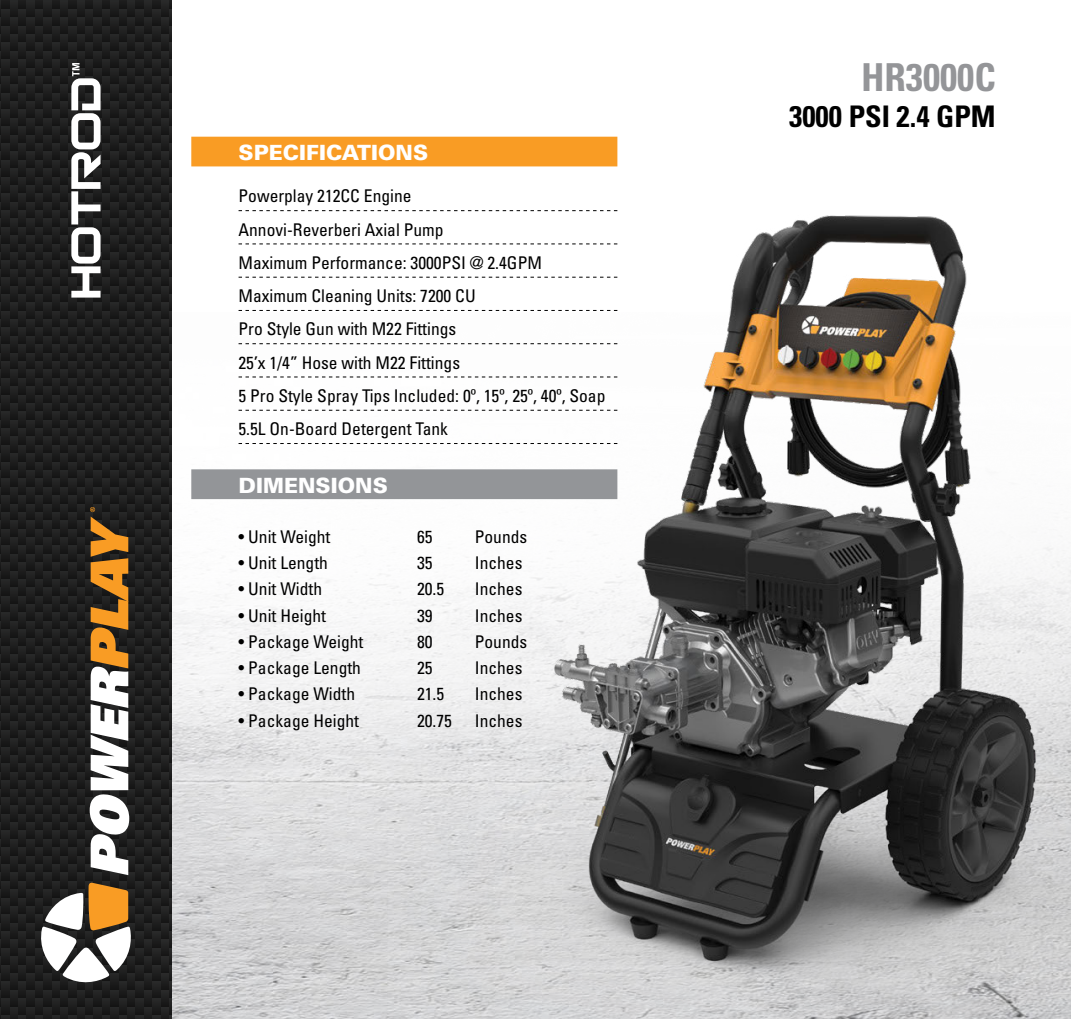
<style>
.page{position:relative;width:1071px;height:1019px;background:#fff}
.page>*{position:absolute;margin:0;border:0;box-sizing:border-box;transform-origin:0 0}
.t1{font:700 condensed 38.5px "Univers LT Std";color:#949598}
.t2{font:700 condensed 29.75px "Univers LT Std";color:#000}
.t3{font:900 21px "Univers LT Std";color:#fff}
.t4{font:condensed 17.5px/33.2px "Univers LT Std";color:#000}
</style>
<div class="page">
<img style="left:172px;top:343px;width:217px;height:675px">
<div style="left:0;top:0;width:172px;height:1018px;background:#1e1e1e"></div>
<svg style="left:38px;top:882px;width:93px;height:101px"></svg>
<svg style="left:90px;top:507px;width:39px;height:368px"></svg>
<svg style="left:71px;top:63px;width:30px;height:234px"></svg>
<img style="left:389px;top:210px;width:682px;height:808px">
<div style="left:191px;top:137px;width:426px;height:29px;background:#f99c24"></div>
<svg style="left:239px;top:210px;width:378px;height:1px"></svg>
<svg style="left:239px;top:243px;width:378px;height:1px"></svg>
<svg style="left:239px;top:277px;width:378px;height:1px"></svg>
<svg style="left:239px;top:310px;width:378px;height:1px"></svg>
<svg style="left:239px;top:343px;width:378px;height:1px"></svg>
<svg style="left:239px;top:376px;width:378px;height:1px"></svg>
<svg style="left:239px;top:410px;width:378px;height:1px"></svg>
<svg style="left:239px;top:443px;width:378px;height:1px"></svg>
<div style="left:191px;top:469px;width:426px;height:30px;background:#939598"></div>
<p class="t3" style="left:239px;top:140px;width:191px">SPECIFICATIONS</p>
<p class="t4" style="left:239px;top:179px;width:368px">Powerplay 212CC Engine<br>Annovi-Reverberi Axial Pump<br>Maximum Performance: 3000PSI @ 2.4GPM Maximum Cleaning Units: 7200 CU<br>Pro Style Gun with M22 Fittings<br>25’x 1/4” Hose with M22 Fittings<br>5 Pro Style Spray Tips Included: 0º, 15º, 25º, 40º, Soap 5.5L On-Board Detergent Tank</p>
<p class="t3" style="left:239px;top:472px;width:151px">DIMENSIONS</p>
<p class="t4" style="left:239px;top:520px;width:93px">• Unit Weight</p>
<p class="t4" style="left:417px;top:520px;width:17px">65</p>
<p class="t4" style="left:475px;top:520px;width:54px">Pounds</p>
<p class="t4" style="left:239px;top:546px;width:91px">• Unit Length</p>
<p class="t4" style="left:417px;top:546px;width:17px">35</p>
<p class="t4" style="left:475px;top:546px;width:49px">Inches</p>
<p class="t4" style="left:239px;top:572px;width:85px">• Unit Width</p>
<p class="t4" style="left:417px;top:572px;width:29px">20.5</p>
<p class="t4" style="left:475px;top:572px;width:49px">Inches</p>
<p class="t4" style="left:239px;top:598px;width:89px">• Unit Height</p>
<p class="t4" style="left:417px;top:598px;width:17px">39</p>
<p class="t4" style="left:475px;top:598px;width:49px">Inches</p>
<p class="t4" style="left:239px;top:625px;width:126px">• Package Weight</p>
<p class="t4" style="left:417px;top:625px;width:17px">80</p>
<p class="t4" style="left:475px;top:625px;width:54px">Pounds</p>
<p class="t4" style="left:239px;top:651px;width:124px">• Package Length</p>
<p class="t4" style="left:417px;top:651px;width:17px">25</p>
<p class="t4" style="left:475px;top:651px;width:49px">Inches</p>
<p class="t4" style="left:239px;top:677px;width:118px">• Package Width</p>
<p class="t4" style="left:417px;top:677px;width:29px">21.5</p>
<p class="t4" style="left:475px;top:677px;width:49px">Inches</p>
<p class="t4" style="left:239px;top:703px;width:122px">• Package Height</p>
<p class="t4" style="left:417px;top:703px;width:36px">20.75</p>
<p class="t4" style="left:475px;top:703px;width:49px">Inches</p>
<h1 class="t1" style="left:861px;top:54px;width:136px">HR3000C</h1>
<h2 class="t2" style="left:789px;top:98px;width:208px">3000 PSI 2.4 GPM</h2>
</div>
